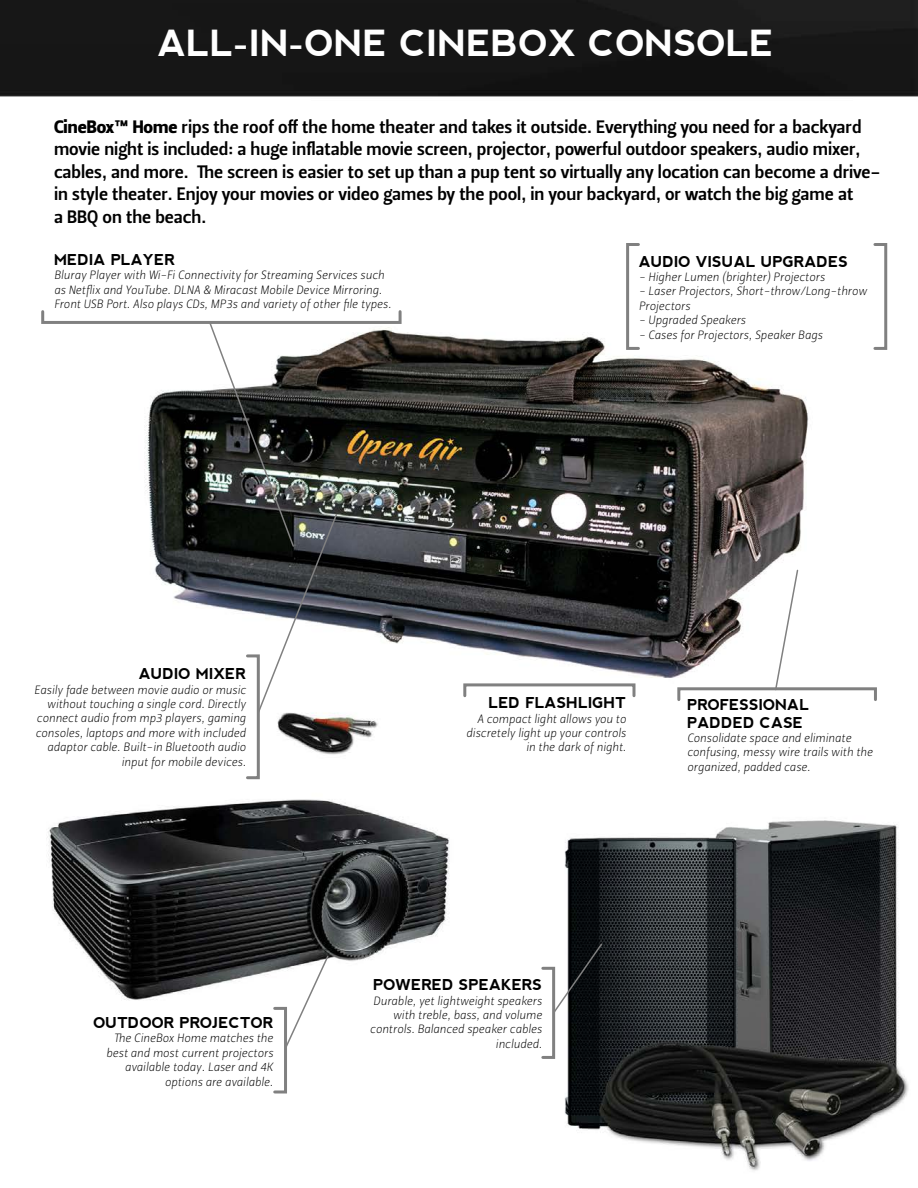
<style>
.page{position:relative;width:918px;height:1188px;background:#fff}
.page>*{position:absolute;margin:0;border:0;box-sizing:border-box;transform-origin:0 0}
.t1{font:700 36px "nevis";color:#fff}
.t2{font:18px/22.5px "Leitura Sans Grot 3";color:#000}
.t3{font:700 15px/18px "nevis";color:#000}
.t4{font:12px/14.4px "Leitura Sans Italic 1";color:#000;text-align:right}
.s1{font-family:"Leitura Sans Grot 4"}
</style>
<div class="page">
<img style="left:1px;top:0;width:917px;height:1171px">
<div style="left:41px;top:310px;width:361px;height:14px;border:3px solid #808080"></div>
<div style="left:246px;top:654px;width:14px;height:125px;border:3px solid #808080"></div>
<div style="left:463px;top:683px;width:173px;height:14px;border:3px solid #808080"></div>
<div style="left:677px;top:687px;width:200px;height:14px;border:3px solid #808080"></div>
<svg style="left:774px;top:569px;width:25px;height:122px"></svg>
<svg style="left:552px;top:942px;width:52px;height:72px"></svg>
<div style="left:541px;top:967px;width:14px;height:92px;border:3px solid #808080"></div>
<svg style="left:284px;top:954px;width:46px;height:95px"></svg>
<div style="left:273px;top:1007px;width:14px;height:86px;border:3px solid #808080"></div>
<div style="left:626px;top:243px;width:14px;height:107px;border:3px solid #808080"></div>
<div style="left:873px;top:243px;width:14px;height:107px;border:3px solid #808080"></div>
<svg style="left:208px;top:321px;width:130px;height:395px"></svg>
<h1 class="t1" style="left:157px;top:23px;width:618px">ALL-IN-ONE CINEBOX CONSOLE</h1>
<p class="t2" style="left:54px;top:116px;width:828px"><span class="s1">CineBox™ Home</span> rips the roof off the home theater and takes it outside. Everything you need for a backyard movie night is included: a huge inflatable movie screen, projector, powerful outdoor speakers, audio mixer, cables, and more. The screen is easier to set up than a pup tent so virtually any location can become a drive&shy;in style theater. Enjoy your movies or video games by the pool, in your backyard, or watch the big game at<br>a BBQ on the beach.</p>
<p class="t3" style="left:639px;top:252px;width:211px">AUDIO VISUAL UPGRADES</p>
<p class="t4" style="left:639px;top:270px;width:188px">- Higher Lumen (brighter) Projectors</p>
<p class="t4" style="left:639px;top:284px;width:230px;text-align:left">- Laser Projectors, Short-throw/Long-throw<br>Projectors</p>
<p class="t4" style="left:639px;top:313px;width:109px">- Upgraded Speakers</p>
<p class="t4" style="left:639px;top:327px;width:185px">- Cases for Projectors, Speaker Bags</p>
<p class="t3" style="left:54px;top:250px;width:122px">MEDIA PLAYER</p>
<p class="t4" style="left:54px;top:268px;width:339px;text-align:left">Bluray Player with Wi-Fi Connectivity for Streaming Services such as Netflix and YouTube. DLNA &amp; Miracast Mobile Device Mirroring.<br>Front USB Port. Also plays CDs, MP3s and variety of other file types.</p>
<p class="t3" style="left:139px;top:665px;width:109px">AUDIO MIXER</p>
<p class="t4" style="left:34px;top:682px;width:213px">Easily fade between movie audio or music without touching a single cord. Directly connect audio from mp3 players, gaming consoles, laptops and more with included adaptor cable. Built-in Bluetooth audio input for mobile devices.</p>
<p class="t3" style="left:94px;top:1014px;width:181px">OUTDOOR PROJECTOR</p>
<p class="t4" style="left:106px;top:1031px;width:169px">The CineBox Home matches the best and most current projectors available today. Laser and 4K options are available.</p>
<p class="t3" style="left:488px;top:694px;width:139px">LED FLASHLIGHT</p>
<p class="t4" style="left:466px;top:711px;width:161px">A compact light allows you to discretely light up your controls in the dark of night.</p>
<p class="t3" style="left:687px;top:695px;width:124px">PROFESSIONAL<br>PADDED CASE</p>
<p class="t4" style="left:687px;top:731px;width:187px;text-align:left">Consolidate space and eliminate confusing, messy wire trails with the organized, padded case.</p>
<p class="t3" style="left:373px;top:976px;width:170px">POWERED SPEAKERS</p>
<p class="t4" style="left:370px;top:993px;width:174px">Durable, yet lightweight speakers with treble, bass, and volume controls. Balanced speaker cables included.</p>
</div>
